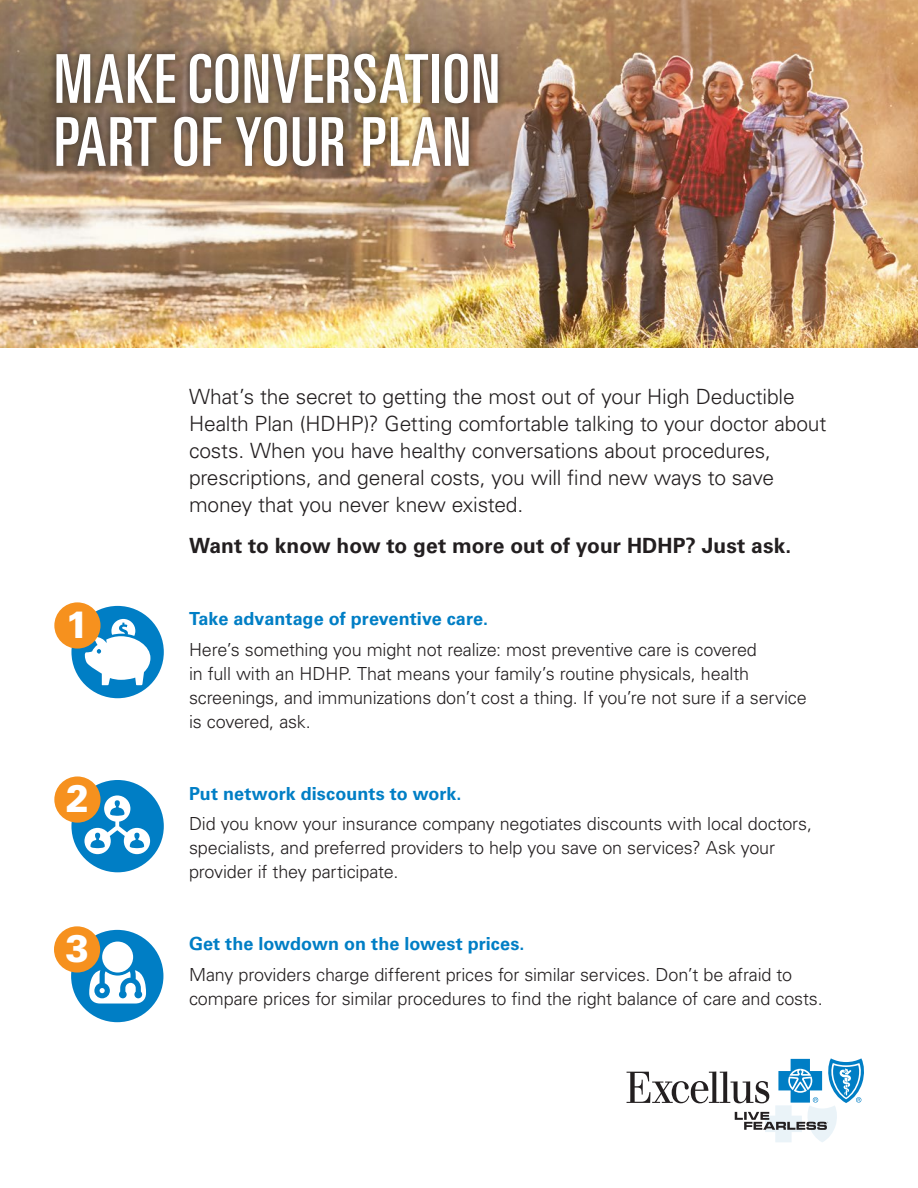
<style>
.page{position:relative;width:918px;height:1188px;background:#fff}
.page>*{position:absolute;margin:0;border:0;box-sizing:border-box;transform-origin:0 0}
.t1{font:ultra-condensed 67.5px/63px "Univers LT Std";letter-spacing:.02em;color:#fff}
.t2{font:900 37.95px "Univers LT Std";color:#fff;scale:.92 1}
.Larger_Intro_light_c{font:300 21px/27px "Univers LT Std";letter-spacing:-.01em;color:#231f20}
.Larger_Intro_light_c-2{font:700 21px "Univers LT Std";color:#231f20}
.t3{font:300 18px/24px "Univers LT Std";letter-spacing:-.01em;color:#231f20}
.t4{font:700 18px "Univers LT Std";letter-spacing:.005em;color:#007ec5}
</style>
<div class="page">
<svg style="left:627px;top:1058px;width:237px;height:84px"></svg>
<div style="left:71px;top:606px;width:93px;height:92px;background:#007ec5;border-radius:50%"></div>
<div style="left:71px;top:780px;width:93px;height:92px;background:#007ec5;border-radius:50%"></div>
<div style="left:54px;top:776px;width:47px;height:47px;background:#f6911e;border-radius:50%"></div>
<div style="left:71px;top:930px;width:92px;height:92px;background:#007ec5;border-radius:50%"></div>
<div style="left:54px;top:926px;width:46px;height:47px;background:#f6911e;border-radius:50%"></div>
<svg style="left:89px;top:942px;width:57px;height:62px"></svg>
<svg style="left:84px;top:795px;width:66px;height:59px"></svg>
<svg style="left:84px;top:619px;width:66px;height:66px"></svg>
<div style="left:54px;top:602px;width:47px;height:47px;background:#f6911e;border-radius:50%"></div>
<img style="left:0;top:0;width:918px;height:348px">
<div style="left:49px;top:46px;width:456px;height:128px;background:#231f20;opacity:.75"></div>
<h1 class="t1" style="left:54px;top:47px;width:448px">MAKE CONVERSATION<br>PART OF YOUR PLAN</h1>
<p class="Larger_Intro_light_c" style="left:189px;top:383px;width:639px">What’s the secret to getting the most out of your High Deductible Health Plan (HDHP)? Getting comfortable talking to your doctor about costs. When you have healthy conversations about procedures, prescriptions, and general costs, you will find new ways to save money that you never knew existed.</p>
<p class="Larger_Intro_light_c-2" style="left:189px;top:533px;width:604px">Want to know how to get more out of your HDHP? Just ask.</p>
<h2 class="t2" style="left:66px;top:601px;width:27px">1</h2>
<p class="t4" style="left:189px;top:608px;width:301px">Take advantage of preventive care.</p>
<p class="t3" style="left:189px;top:637px;width:619px">Here’s something you might not realize: most preventive care is covered<br>in full with an HDHP. That means your family’s routine physicals, health screenings, and immunizations don’t cost a thing. If you’re not sure if a service is covered, ask.</p>
<h2 class="t2" style="left:66px;top:775px;width:27px">2</h2>
<p class="t4" style="left:189px;top:783px;width:274px">Put network discounts to work.</p>
<p class="t3" style="left:189px;top:812px;width:625px">Did you know your insurance company negotiates discounts with local doctors, specialists, and preferred providers to help you save on services? Ask your provider if they participate.</p>
<h2 class="t2" style="left:65px;top:925px;width:27px">3</h2>
<p class="t4" style="left:189px;top:933px;width:337px">Get the lowdown on the lowest prices.</p>
<p class="t3" style="left:189px;top:963px;width:635px">Many providers charge different prices for similar services. Don’t be afraid to compare prices for similar procedures to find the right balance of care and costs.</p>
</div>
